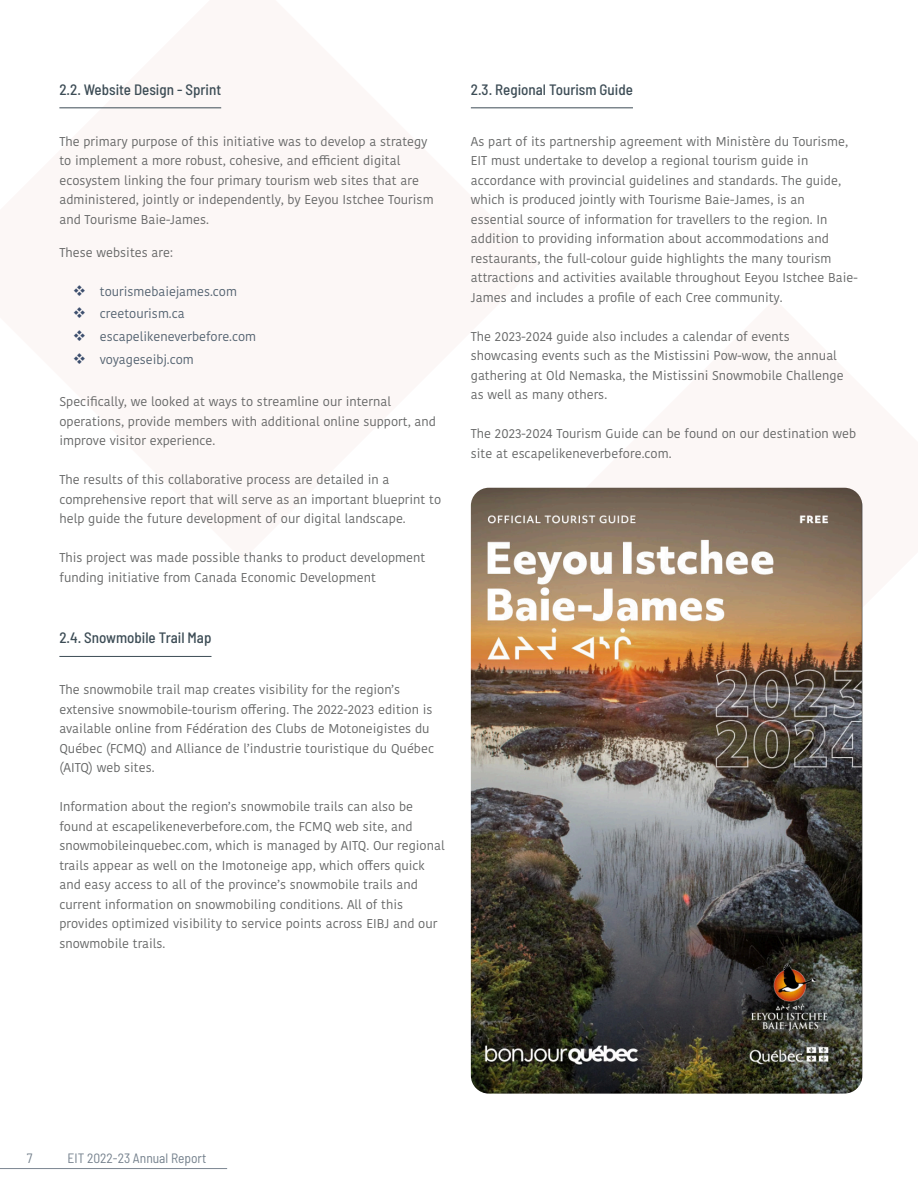
<style>
.page{position:relative;width:918px;height:1188px;background:#fff}
.page>*{position:absolute;margin:0;border:0;box-sizing:border-box;transform-origin:0 0}
._2023_project_headin{font:500 semi-condensed 15px "Barlow";color:#3c4c55}
.t1{font:semi-condensed 13.5px "Barlow";color:#75818d}
.Paragraph_Style_6{font:12.75px/19.5px "Kohinoor Devanagari";color:#656666}
.t2{font:12.75px "Kohinoor Devanagari";color:#536270}
</style>
<div class="page">
<hr style="left:0;top:1168px;width:227px;height:1px;background:#7b8691">
<hr style="left:59px;top:107px;width:162px;height:1px;background:#3c4c55">
<hr style="left:59px;top:656px;width:152px;height:1px;background:#3c4c55">
<hr style="left:471px;top:107px;width:162px;height:1px;background:#3c4c55">
<img style="left:471px;top:488px;width:391px;height:606px">
<p class="_2023_project_headin" style="left:59px;top:78px;width:163px">2.2. Website Design - Sprint</p>
<p class="Paragraph_Style_6" style="left:59px;top:132px;width:376px">The primary purpose of this initiative was to develop a strategy to implement a more robust, cohesive, and efficient digital ecosystem linking the four primary tourism web sites that are administered, jointly or independently, by Eeyou Istchee Tourism and Tourisme Baie-James.</p>
<p class="Paragraph_Style_6" style="left:59px;top:243px;width:115px">These websites are:</p>
<p class="t2" style="left:100px;top:284px;width:139px">tourismebaiejames.com</p>
<p class="t2" style="left:100px;top:307px;width:86px">creetourism.ca</p>
<p class="t2" style="left:100px;top:329px;width:158px">escapelikeneverbefore.com</p>
<p class="t2" style="left:100px;top:352px;width:95px">voyageseibj.com</p>
<p class="Paragraph_Style_6" style="left:59px;top:392px;width:378px">Specifically, we looked at ways to streamline our internal operations, provide members with additional online support, and improve visitor experience.</p>
<p class="Paragraph_Style_6" style="left:59px;top:470px;width:383px">The results of this collaborative process are detailed in a comprehensive report that will serve as an important blueprint to help guide the future development of our digital landscape.</p>
<p class="Paragraph_Style_6" style="left:59px;top:548px;width:368px">This project was made possible thanks to product development funding initiative from Canada Economic Development</p>
<p class="_2023_project_headin" style="left:59px;top:627px;width:154px">2.4. Snowmobile Trail Map</p>
<p class="Paragraph_Style_6" style="left:59px;top:680px;width:376px">The snowmobile trail map creates visibility for the region’s extensive snowmobile-tourism offering. The 2022-2023 edition is available online from Fédération des Clubs de Motoneigistes du Québec (FCMQ) and Alliance de l’industrie touristique du Québec (AITQ) web sites.</p>
<p class="Paragraph_Style_6" style="left:59px;top:797px;width:387px">Information about the region’s snowmobile trails can also be found at escapelikeneverbefore.com, the FCMQ web site, and snowmobileinquebec.com, which is managed by AITQ. Our regional trails appear as well on the Imotoneige app, which offers quick and easy access to all of the province’s snowmobile trails and current information on snowmobiling conditions. All of this provides optimized visibility to service points across EIBJ and our snowmobile trails.</p>
<p class="_2023_project_headin" style="left:471px;top:78px;width:164px">2.3. Regional Tourism Guide</p>
<p class="Paragraph_Style_6" style="left:471px;top:132px;width:388px">As part of its partnership agreement with Ministère du Tourisme, EIT must undertake to develop a regional tourism guide in accordance with provincial guidelines and standards. The guide, which is produced jointly with Tourisme Baie-James, is an essential source of information for travellers to the region. In addition to providing information about accommodations and restaurants, the full-colour guide highlights the many tourism attractions and activities available throughout Eeyou Istchee Baie-James and includes a profile of each Cree community.</p>
<p class="Paragraph_Style_6" style="left:471px;top:327px;width:374px">The 2023-2024 guide also includes a calendar of events showcasing events such as the Mistissini Pow-wow, the annual gathering at Old Nemaska, the Mistissini Snowmobile Challenge as well as many others.</p>
<p class="Paragraph_Style_6" style="left:471px;top:424px;width:387px">The 2023-2024 Tourism Guide can be found on our destination web site at escapelikeneverbefore.com.</p>
<p class="t1" style="left:27px;top:1148px;width:7px">7</p>
<p class="t1" style="left:68px;top:1148px;width:140px">EIT 2022-23 Annual Report</p>
</div>
